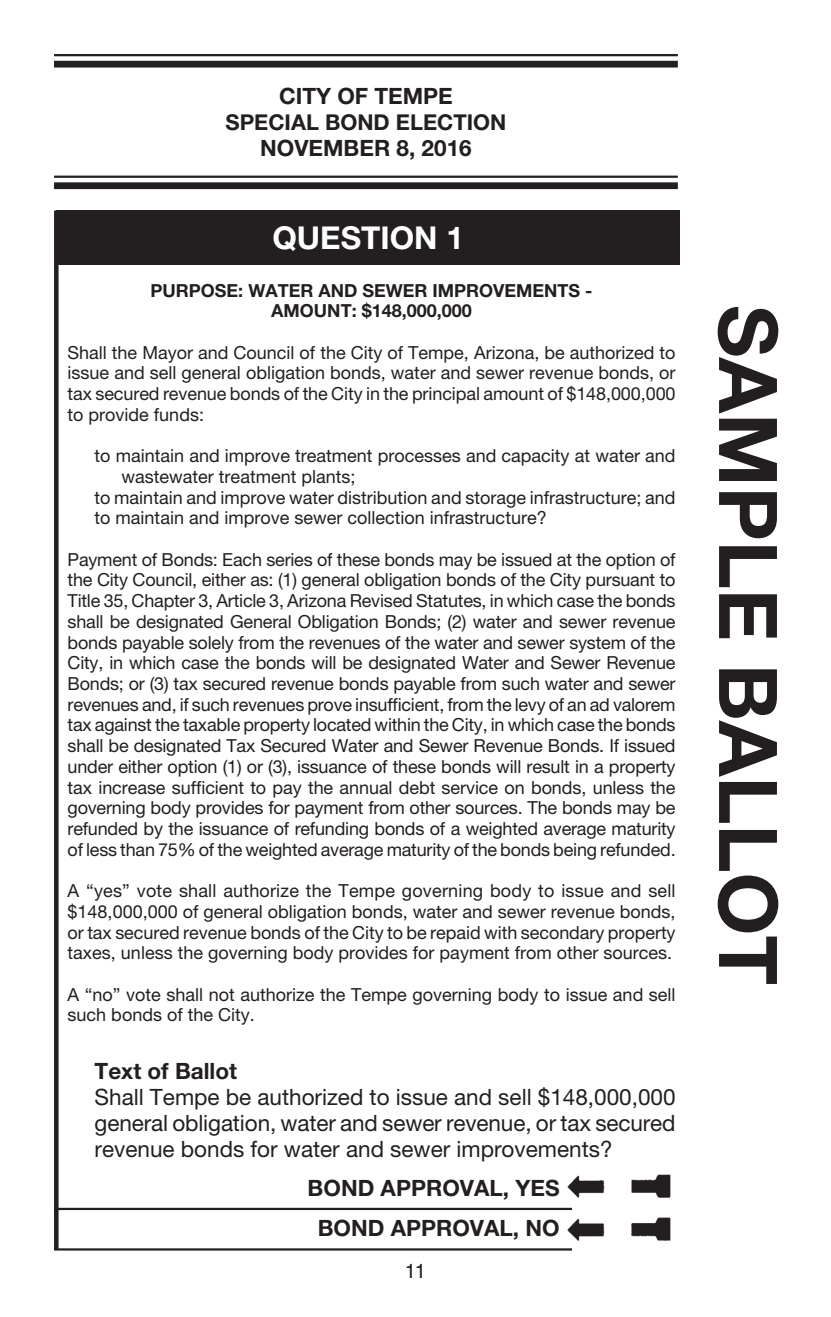
<style>
.page{position:relative;width:831px;height:1317px;background:#fff}
.page>*{position:absolute;margin:0;border:0;box-sizing:border-box;transform-origin:0 0}
.t1{font:700 81px "Helvetica Neue LT Std";color:#231f20}
.t2{font:700 31.5px "Helvetica Neue LT Std";color:#fff}
.t3{font:22.5px/25.9px "Helvetica Neue LT Std";color:#231f20;text-align:justify}
.t4{font:700 22.5px/40.5px "Helvetica Neue LT Std";color:#231f20;text-align:center}
.t5{font:700 21.82px "Helvetica Neue LT Std";color:#231f20}
.t6{font:20.25px "Helvetica";color:#231f20}
.t7{font:18px/20.7px "Helvetica Neue LT Std";color:#231f20;text-align:justify}
.t8{font:700 18px/20.7px "Helvetica Neue LT Std";color:#231f20;text-align:center}
</style>
<div class="page">
<hr style="left:54px;top:54px;width:623px;height:2px;background:#231f20">
<div style="left:54px;top:61px;width:623px;height:7px;background:#231f20"></div>
<hr style="left:54px;top:176px;width:623px;height:2px;background:#231f20">
<div style="left:54px;top:182px;width:623px;height:7px;background:#231f20"></div>
<div style="left:54px;top:210px;width:5px;height:1039px;background:#231f20"></div>
<div style="left:56px;top:210px;width:624px;height:54px;background:#231f20"></div>
<hr style="left:54px;top:1207px;width:518px;height:2px;background:#231f20">
<hr style="left:54px;top:1248px;width:518px;height:2px;background:#231f20">
<img style="left:565px;top:1174px;width:106px;height:67px">
<p class="t4" style="left:279px;top:78px;width:175px">CITY OF TEMPE</p>
<p class="t5" style="left:225px;top:114px;width:282px">SPECIAL BOND ELECTION</p>
<p class="t4" style="left:260px;top:129px;width:213px">NOVEMBER 8, 2016</p>
<h2 class="t2" style="left:272px;top:226px;width:193px">QUESTION 1</h2>
<p class="t8" style="left:150px;top:281px;width:443px">PURPOSE: WATER AND SEWER IMPROVEMENTS -<br>AMOUNT: $148,000,000</p>
<p class="t7" style="left:67px;top:343px;width:609px">Shall the Mayor and Council of the City of Tempe, Arizona, be authorized to issue and sell general obligation bonds, water and sewer revenue bonds, or tax secured revenue bonds of the City in the principal amount of $148,000,000 to provide funds:</p>
<p class="t7" style="left:94px;top:447px;width:582px">to maintain and improve treatment processes and capacity at water and</p>
<p class="t7" style="left:121px;top:468px;width:235px">wastewater treatment plants;</p>
<p class="t7" style="left:94px;top:488px;width:582px">to maintain and improve water distribution and storage infrastructure; and</p>
<p class="t7" style="left:94px;top:509px;width:453px">to maintain and improve sewer collection infrastructure?</p>
<p class="t7" style="left:67px;top:550px;width:609px">Payment of Bonds: Each series of these bonds may be issued at the option of the City Council, either as: (1) general obligation bonds of the City pursuant to Title 35, Chapter 3, Article 3, Arizona Revised Statutes, in which case the bonds shall be designated General Obligation Bonds; (2) water and sewer revenue bonds payable solely from the revenues of the water and sewer system of the City, in which case the bonds will be designated Water and Sewer Revenue Bonds; or (3) tax secured revenue bonds payable from such water and sewer revenues and, if such revenues prove insufficient, from the levy of an ad valorem tax against the taxable property located within the City, in which case the bonds shall be designated Tax Secured Water and Sewer Revenue Bonds. If issued under either option (1) or (3), issuance of these bonds will result in a property tax increase sufficient to pay the annual debt service on bonds, unless the governing body provides for payment from other sources. The bonds may be refunded by the issuance of refunding bonds of a weighted average maturity of less than 75% of the weighted average maturity of the bonds being refunded.</p>
<p class="t7" style="left:68px;top:882px;width:609px">A “yes” vote shall authorize the Tempe governing body to issue and sell $148,000,000 of general obligation bonds, water and sewer revenue bonds, or tax secured revenue bonds of the City to be repaid with secondary property taxes, unless the governing body provides for payment from other sources.</p>
<p class="t7" style="left:68px;top:985px;width:609px">A “no” vote shall not authorize the Tempe governing body to issue and sell such bonds of the City.</p>
<p class="t4" style="left:94px;top:1052px;width:144px">Text of Ballot</p>
<p class="t3" style="left:94px;top:1086px;width:582px">Shall Tempe be authorized to issue and sell $148,000,000 general obligation, water and sewer revenue, or tax secured revenue bonds for water and sewer improvements?</p>
<p class="t4" style="left:307px;top:1169px;width:253px">BOND APPROVAL, YES<br>BOND APPROVAL, NO</p>
<p class="t6" style="left:405px;top:1259px;width:23px">11</p>
<h1 class="t1" style="left:776px;top:305px;width:681px;rotate:90deg">SAMPLE BALLOT</h1>
</div>
